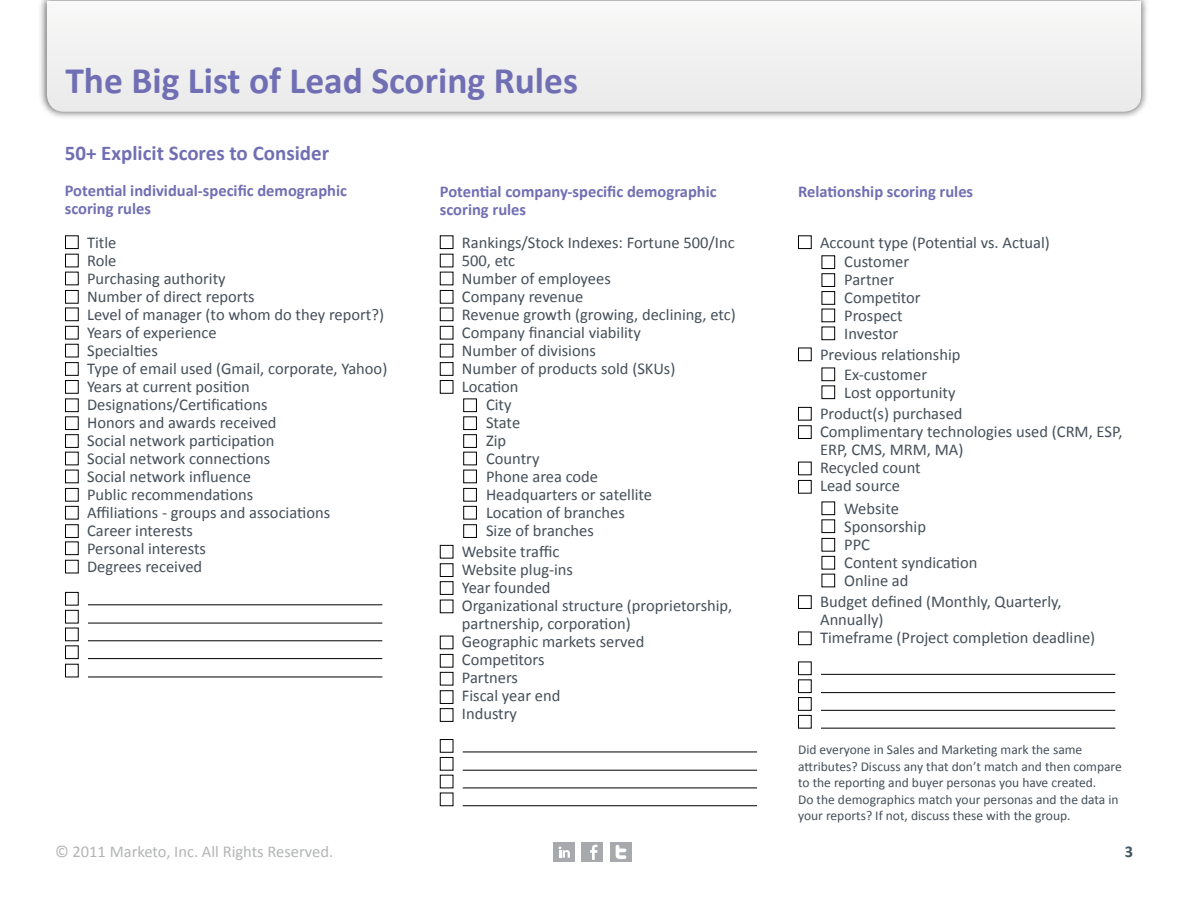
<style>
.page{position:relative;width:1188px;height:918px;background:#fff}
.page>*{position:absolute;margin:0;border:0;box-sizing:border-box;transform-origin:0 0}
.t1{font:700 37.5px "Calibri";color:#716fb4}
.t2{font:700 21px "Calibri";color:#716fb3}
.t3{font:16.5px/18px "Calibri";color:#454f59}
.t4{font:700 16.5px/18px "Calibri";color:#716fb3}
.t5{font:16.5px "Calibri";color:#b3b4b4}
.t6{font:700 16.5px "Calibri";color:#45555f}
.t7{font:13.5px/16.5px "Calibri";color:#454f59}
</style>
<div class="page">
<div style="left:554px;top:842px;width:21px;height:20px;background:#a7a9ac"></div>
<svg style="left:559px;top:846px;width:11px;height:12px"></svg>
<div style="left:582px;top:842px;width:21px;height:20px;background:#a7a9ac"></div>
<svg style="left:590px;top:844px;width:7px;height:16px"></svg>
<div style="left:610px;top:842px;width:21px;height:20px;background:#a7a9ac"></div>
<svg style="left:616px;top:845px;width:10px;height:14px"></svg>
<div style="left:39px;top:0;width:1110px;height:120px;background:#000;opacity:.75"></div>
<div style="left:47px;top:1px;width:1094px;height:111px;background:#f1f1f1"></div>
<div style="left:65px;top:235px;width:14px;height:14px;border:1px solid #000"></div>
<div style="left:440px;top:235px;width:13px;height:14px;border:1px solid #000"></div>
<div style="left:798px;top:235px;width:14px;height:14px;border:1px solid #000"></div>
<div style="left:798px;top:348px;width:14px;height:13px;border:1px solid #000"></div>
<div style="left:440px;top:545px;width:13px;height:14px;border:1px solid #000"></div>
<div style="left:798px;top:407px;width:14px;height:14px;border:1px solid #000"></div>
<div style="left:798px;top:595px;width:14px;height:14px;border:1px solid #000"></div>
<div style="left:65px;top:308px;width:14px;height:13px;border:1px solid #000"></div>
<div style="left:440px;top:308px;width:13px;height:13px;border:1px solid #000"></div>
<div style="left:65px;top:380px;width:14px;height:14px;border:1px solid #000"></div>
<div style="left:440px;top:380px;width:13px;height:14px;border:1px solid #000"></div>
<div style="left:440px;top:708px;width:13px;height:14px;border:1px solid #000"></div>
<div style="left:65px;top:470px;width:14px;height:13px;border:1px solid #000"></div>
<div style="left:463px;top:470px;width:14px;height:13px;border:1px solid #000"></div>
<div style="left:822px;top:327px;width:13px;height:13px;border:1px solid #000"></div>
<div style="left:65px;top:272px;width:14px;height:13px;border:1px solid #000"></div>
<div style="left:440px;top:581px;width:13px;height:14px;border:1px solid #000"></div>
<div style="left:798px;top:462px;width:14px;height:13px;border:1px solid #000"></div>
<div style="left:65px;top:344px;width:14px;height:13px;border:1px solid #000"></div>
<div style="left:440px;top:672px;width:13px;height:13px;border:1px solid #000"></div>
<div style="left:65px;top:416px;width:14px;height:14px;border:1px solid #000"></div>
<div style="left:463px;top:416px;width:14px;height:14px;border:1px solid #000"></div>
<div style="left:822px;top:273px;width:13px;height:14px;border:1px solid #000"></div>
<div style="left:822px;top:386px;width:13px;height:13px;border:1px solid #000"></div>
<div style="left:822px;top:519px;width:13px;height:14px;border:1px solid #000"></div>
<div style="left:822px;top:556px;width:13px;height:13px;border:1px solid #000"></div>
<div style="left:822px;top:574px;width:13px;height:13px;border:1px solid #000"></div>
<div style="left:65px;top:506px;width:14px;height:13px;border:1px solid #000"></div>
<div style="left:463px;top:506px;width:14px;height:13px;border:1px solid #000"></div>
<div style="left:65px;top:610px;width:14px;height:13px;border:1px solid #000"></div>
<div style="left:440px;top:757px;width:13px;height:14px;border:1px solid #000"></div>
<div style="left:798px;top:679px;width:14px;height:14px;border:1px solid #000"></div>
<div style="left:65px;top:542px;width:14px;height:13px;border:1px solid #000"></div>
<div style="left:65px;top:645px;width:14px;height:14px;border:1px solid #000"></div>
<div style="left:440px;top:793px;width:13px;height:13px;border:1px solid #000"></div>
<div style="left:798px;top:715px;width:14px;height:14px;border:1px solid #000"></div>
<div style="left:65px;top:254px;width:14px;height:13px;border:1px solid #000"></div>
<div style="left:440px;top:563px;width:13px;height:14px;border:1px solid #000"></div>
<div style="left:798px;top:425px;width:14px;height:14px;border:1px solid #000"></div>
<div style="left:798px;top:632px;width:14px;height:13px;border:1px solid #000"></div>
<div style="left:65px;top:326px;width:14px;height:13px;border:1px solid #000"></div>
<div style="left:440px;top:326px;width:13px;height:13px;border:1px solid #000"></div>
<div style="left:440px;top:654px;width:13px;height:14px;border:1px solid #000"></div>
<div style="left:65px;top:399px;width:14px;height:13px;border:1px solid #000"></div>
<div style="left:463px;top:399px;width:14px;height:13px;border:1px solid #000"></div>
<div style="left:822px;top:255px;width:13px;height:14px;border:1px solid #000"></div>
<div style="left:822px;top:368px;width:13px;height:13px;border:1px solid #000"></div>
<div style="left:822px;top:502px;width:13px;height:13px;border:1px solid #000"></div>
<div style="left:822px;top:538px;width:13px;height:14px;border:1px solid #000"></div>
<div style="left:65px;top:488px;width:14px;height:14px;border:1px solid #000"></div>
<div style="left:463px;top:488px;width:14px;height:14px;border:1px solid #000"></div>
<div style="left:65px;top:592px;width:14px;height:14px;border:1px solid #000"></div>
<div style="left:440px;top:739px;width:13px;height:14px;border:1px solid #000"></div>
<div style="left:798px;top:662px;width:14px;height:13px;border:1px solid #000"></div>
<div style="left:65px;top:290px;width:14px;height:14px;border:1px solid #000"></div>
<div style="left:440px;top:290px;width:13px;height:14px;border:1px solid #000"></div>
<div style="left:798px;top:480px;width:14px;height:14px;border:1px solid #000"></div>
<div style="left:65px;top:362px;width:14px;height:14px;border:1px solid #000"></div>
<div style="left:440px;top:362px;width:13px;height:14px;border:1px solid #000"></div>
<div style="left:440px;top:690px;width:13px;height:14px;border:1px solid #000"></div>
<div style="left:65px;top:452px;width:14px;height:13px;border:1px solid #000"></div>
<div style="left:463px;top:452px;width:14px;height:13px;border:1px solid #000"></div>
<div style="left:822px;top:309px;width:13px;height:13px;border:1px solid #000"></div>
<div style="left:65px;top:434px;width:14px;height:14px;border:1px solid #000"></div>
<div style="left:463px;top:434px;width:14px;height:14px;border:1px solid #000"></div>
<div style="left:822px;top:291px;width:13px;height:14px;border:1px solid #000"></div>
<div style="left:65px;top:524px;width:14px;height:14px;border:1px solid #000"></div>
<div style="left:463px;top:524px;width:14px;height:14px;border:1px solid #000"></div>
<div style="left:65px;top:628px;width:14px;height:13px;border:1px solid #000"></div>
<div style="left:798px;top:697px;width:14px;height:14px;border:1px solid #000"></div>
<div style="left:65px;top:560px;width:14px;height:13px;border:1px solid #000"></div>
<div style="left:65px;top:664px;width:14px;height:13px;border:1px solid #000"></div>
<hr style="left:88px;top:604px;width:294px;height:1px;background:#000">
<hr style="left:463px;top:752px;width:294px;height:1px;background:#000">
<hr style="left:821px;top:674px;width:294px;height:1px;background:#000">
<hr style="left:88px;top:623px;width:294px;height:1px;background:#000">
<hr style="left:463px;top:770px;width:294px;height:1px;background:#000">
<hr style="left:821px;top:692px;width:294px;height:1px;background:#000">
<hr style="left:88px;top:640px;width:294px;height:1px;background:#000">
<hr style="left:463px;top:788px;width:294px;height:1px;background:#000">
<hr style="left:821px;top:710px;width:294px;height:1px;background:#000">
<hr style="left:88px;top:658px;width:294px;height:1px;background:#000">
<hr style="left:463px;top:805px;width:294px;height:1px;background:#000">
<hr style="left:821px;top:728px;width:294px;height:1px;background:#000">
<hr style="left:88px;top:677px;width:294px;height:1px;background:#000">
<h1 class="t1" style="left:65px;top:57px;width:514px">The Big List of Lead Scoring Rules</h1>
<p class="t2" style="left:65px;top:140px;width:266px">50+ Explicit Scores to Consider</p>
<p class="t4" style="left:65px;top:181px;width:284px">Potential individual-specific demographic scoring rules</p>
<p class="t4" style="left:440px;top:181px;width:278px">Potential company-specific demographic scoring rules</p>
<p class="t4" style="left:798px;top:181px;width:177px">Relationship scoring rules</p>
<p class="t3" style="left:87px;top:232px;width:302px">Title<br>Role<br>Purchasing authority<br>Number of direct reports<br>Level of manager (to whom do they report?)<br>Years of experience<br>Specialties<br>Type of email used (Gmail, corporate, Yahoo)<br>Years at current position<br>Designations/Certifications<br>Honors and awards received<br>Social network participation<br>Social network connections<br>Social network influence<br>Public recommendations<br>Affiliations - groups and associations<br>Career interests<br>Personal interests<br>Degrees received</p>
<p class="t3" style="left:462px;top:232px;width:276px">Rankings/Stock Indexes: Fortune 500/Inc<br>500, etc<br>Number of employees<br>Company revenue<br>Revenue growth (growing, declining, etc)<br>Company financial viability<br>Number of divisions<br>Number of products sold (SKUs)<br>Location</p>
<p class="t3" style="left:820px;top:232px;width:231px">Account type (Potential vs. Actual)</p>
<p class="t3" style="left:844px;top:252px;width:78px">Customer<br>Partner<br>Competitor<br>Prospect<br>Investor</p>
<p class="t3" style="left:844px;top:364px;width:113px">Ex-customer<br>Lost opportunity</p>
<p class="t3" style="left:820px;top:344px;width:142px">Previous relationship</p>
<p class="t3" style="left:486px;top:395px;width:168px">City<br>State<br>Zip<br>Country<br>Phone area code<br>Headquarters or satellite<br>Location of branches<br>Size of branches</p>
<p class="t3" style="left:820px;top:404px;width:304px">Product(s) purchased<br>Complimentary technologies used (CRM, ESP,<br>ERP, CMS, MRM, MA)<br>Recycled count<br>Lead source</p>
<p class="t3" style="left:844px;top:498px;width:135px">Website<br>Sponsorship<br>PPC<br>Content syndication<br>Online ad</p>
<p class="t3" style="left:462px;top:542px;width:272px">Website traffic<br>Website plug-ins<br>Year founded<br>Organizational structure (proprietorship, partnership, corporation)<br>Geographic markets served<br>Competitors<br>Partners<br>Fiscal year end<br>Industry</p>
<p class="t3" style="left:820px;top:592px;width:277px">Budget defined (Monthly, Quarterly,<br>Annually)<br>Timeframe (Project completion deadline)</p>
<p class="t5" style="left:55px;top:842px;width:280px">© 2011 Marketo, Inc. All Rights Reserved.</p>
<p class="t7" style="left:798px;top:741px;width:325px">Did everyone in Sales and Marketing mark the same attributes? Discuss any that don’t match and then compare to the reporting and buyer personas you have created.<br>Do the demographics match your personas and the data in your reports? If not, discuss these with the group.</p>
<p class="t6" style="left:1125px;top:841px;width:10px">3</p>
</div>
